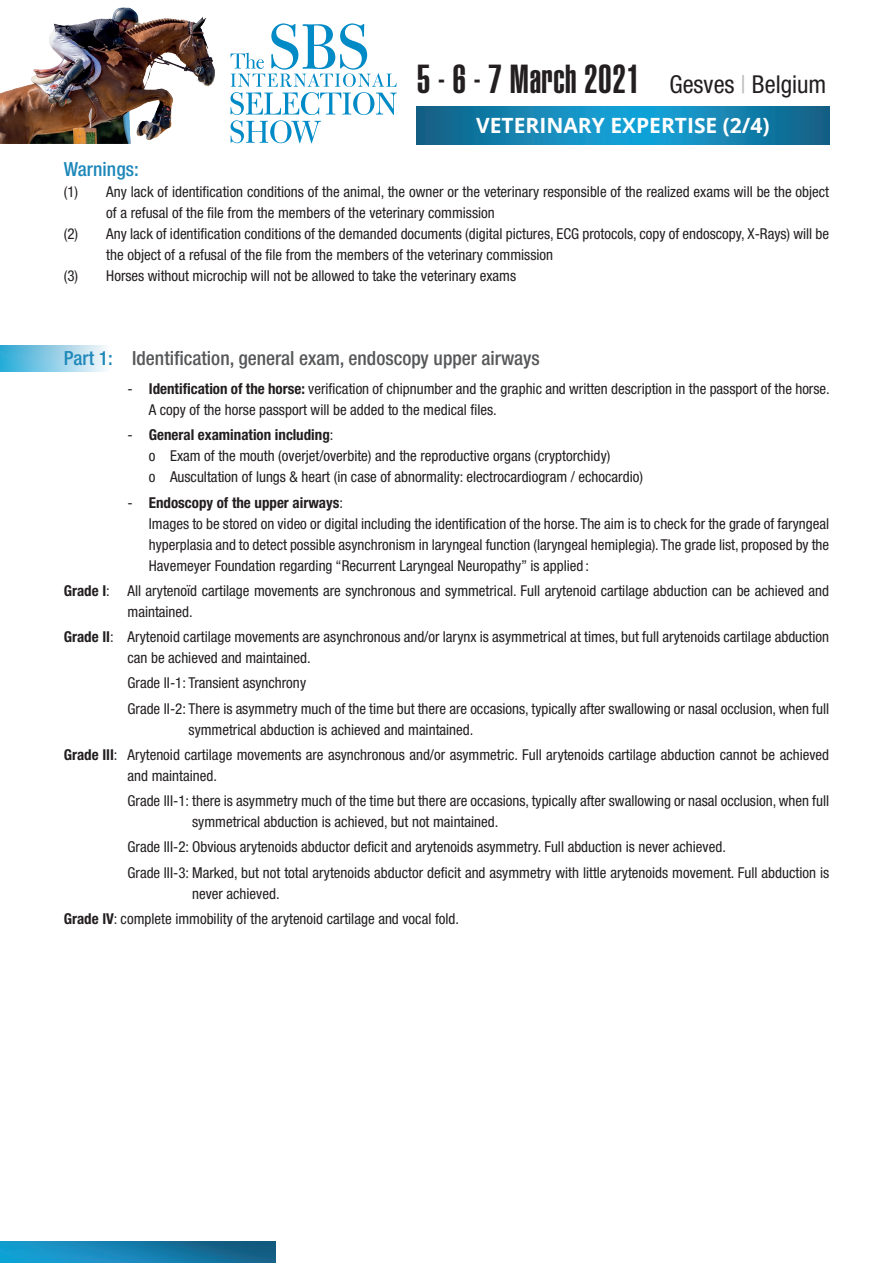
<style>
.page{position:relative;width:893px;height:1263px;background:#fff}
.page>*{position:absolute;margin:0;border:0;box-sizing:border-box;transform-origin:0 0}
.t1{font:39.9px "Helvetica LT Std Ultra Comp";letter-spacing:.01em;color:#231f20}
.t2{font:700 21px "Open Sans";color:#fff}
.t3{font:500 condensed 19.5px "Helvetica Neue LT Std";color:#57585a}
.t4{font:500 condensed 19.5px "Helvetica Neue LT Std";color:#1e88ba}
.t5{font:condensed 15px/21px "Helvetica Neue LT Std";color:#231f20}
.s1{font-family:"Helvetica Neue LT Std";font-stretch:condensed;font-size:24.6px}
.s2{font-family:"Helvetica Neue LT Std";font-stretch:condensed;font-size:24.6px;color:#bcbdc0}
.s3{color:#1e88ba}
.s4{font-weight:700}
</style>
<div class="page">
<img style="left:0;top:1242px;width:275px;height:21px">
<svg style="left:417px;top:106px;width:412px;height:39px;background:#1483b1"></svg>
<img style="left:0;top:7px;width:215px;height:137px">
<svg style="left:230px;top:23px;width:167px;height:120px"></svg>
<img style="left:0;top:345px;width:106px;height:26px">
<h1 class="t1" style="left:417px;top:56px;width:411px">5 - 6 - 7 March 2021 <span class="s1">Gesves</span> <span class="s2">|</span> <span class="s1">Belgium</span></h1>
<h2 class="t2" style="left:476px;top:111px;width:295px">VETERINARY EXPERTISE (2/4)</h2>
<h3 class="t4" style="left:64px;top:157px;width:76px">Warnings:</h3>
<p class="t5" style="left:64px;top:181px;width:767px">(1) Any lack of identification conditions of the animal, the owner or the veterinary responsible of the realized exams will be the object</p>
<p class="t5" style="left:106px;top:202px;width:390px">of a refusal of the file from the members of the veterinary commission</p>
<p class="t5" style="left:64px;top:223px;width:767px">(2) Any lack of identification conditions of the demanded documents (digital pictures, ECG protocols, copy of endoscopy, X-Rays) will be</p>
<p class="t5" style="left:106px;top:244px;width:448px">the object of a refusal of the file from the members of the veterinary commission</p>
<p class="t5" style="left:64px;top:265px;width:454px">(3) Horses without microchip will not be allowed to take the veterinary exams</p>
<h3 class="t3" style="left:64px;top:346px;width:478px"><span class="s3">Part 1:</span> Identification, general exam, endoscopy upper airways</h3>
<p class="t5" style="left:149px;top:378px;width:682px;text-indent:-21px">- <span class="s4">Identification of the horse:</span> verification of chipnumber and the graphic and written description in the passport of the horse.<br>A copy of the horse passport will be added to the medical files.</p>
<p class="t5" style="left:149px;top:424px;width:496px;text-indent:-21px">- <span class="s4">General examination including</span>:<br>o Exam of the mouth (overjet/overbite) and the reproductive organs (cryptorchidy)<br>o Auscultation of lungs &amp; heart (in case of abnormality: electrocardiogram / echocardio)</p>
<p class="t5" style="left:149px;top:492px;width:682px;text-indent:-21px">- <span class="s4">Endoscopy of the upper airways</span>:<br>Images to be stored on video or digital including the identification of the horse. The aim is to check for the grade of faryngeal hyperplasia and to detect possible asynchronism in laryngeal function (laryngeal hemiplegia). The grade list, proposed by the Havemeyer Foundation regarding “Recurrent Laryngeal Neuropathy” is applied :</p>
<p class="t5" style="left:128px;top:580px;width:703px;text-indent:-64px"><span class="s4">Grade I</span>: All arytenoïd cartilage movements are synchronous and symmetrical. Full arytenoid cartilage abduction can be achieved and maintained.</p>
<p class="t5" style="left:128px;top:626px;width:703px;text-indent:-64px"><span class="s4">Grade II</span>: Arytenoid cartilage movements are asynchronous and/or larynx is asymmetrical at times, but full arytenoids cartilage abduction can be achieved and maintained.</p>
<p class="t5" style="left:128px;top:670px;width:703px;line-height:25.2px">Grade II-1: Transient asynchrony<br>Grade II-2: There is asymmetry much of the time but there are occasions, typically after swallowing or nasal occlusion, when full</p>
<p class="t5" style="left:64px;top:716px;width:767px;line-height:25.2px;text-indent:125px">symmetrical abduction is achieved and maintained.<br><span class="s4">Grade III</span>: Arytenoid cartilage movements are asynchronous and/or asymmetric. Full arytenoids cartilage abduction cannot be achieved</p>
<p class="t5" style="left:128px;top:763px;width:703px;line-height:25.2px">and maintained.<br>Grade III-1: there is asymmetry much of the time but there are occasions, typically after swallowing or nasal occlusion, when full</p>
<p class="t5" style="left:128px;top:809px;width:703px;line-height:25.2px;text-indent:65px">symmetrical abduction is achieved, but not maintained.<br>Grade III-2: Obvious arytenoids abductor deficit and arytenoids asymmetry. Full abduction is never achieved.<br>Grade III-3: Marked, but not total arytenoids abductor deficit and asymmetry with little arytenoids movement. Full abduction is</p>
<p class="t5" style="left:64px;top:880px;width:397px;line-height:25.2px;text-indent:128px">never achieved.<br><span class="s4">Grade IV</span>: complete immobility of the arytenoid cartilage and vocal fold.</p>
</div>
